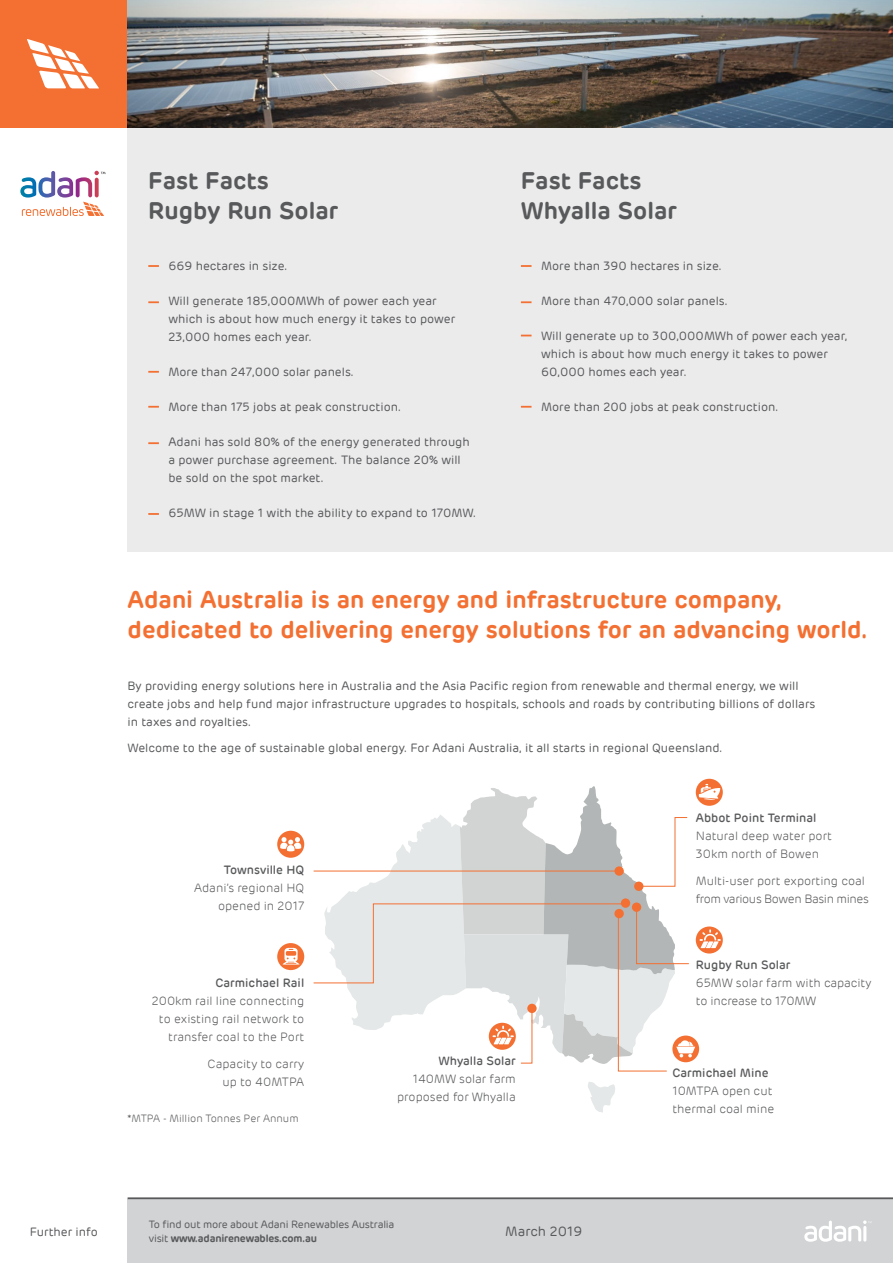
<style>
.page{position:relative;width:893px;height:1263px;background:#fff}
.page>*{position:absolute;margin:0;border:0;box-sizing:border-box;transform-origin:0 0}
.t1{font:600 24px/30px "Adani";color:#f37032}
.t2{font:600 24px/30px "Adani";color:#58595b}
.t3{font:13.5px "Adani";color:#58595b}
.t4{font:12px/18px "Adani";color:#58595b}
.t5{font:300 12px/18px "Adani";color:#58595b;text-align:right}
.t6{font:500 12px "Adani";color:#58595b}
.t7{font:300 12px/18px "Adani";letter-spacing:-.02em;color:#58595b}
.t8{font:10.5px/13.4px "Adani";letter-spacing:-.02em;color:#58595b}
.t9{font:300 10.5px "Adani";color:#58595b}
.s1{font-weight:600}
</style>
<div class="page">
<div style="left:128px;top:1199px;width:765px;height:64px;background:#d1d3d4"></div>
<hr style="left:128px;top:1197px;width:765px;height:2px;background:#58595b">
<svg style="left:588px;top:1082px;width:27px;height:31px"></svg>
<div style="left:696px;top:779px;width:27px;height:27px;background:#f37032;border-radius:50%"></div>
<svg style="left:696px;top:926px;width:27px;height:27px"></svg>
<svg style="left:313px;top:784px;width:408px;height:288px"></svg>
<div style="left:277px;top:831px;width:27px;height:27px;background:#f37032;border-radius:50%"></div>
<svg style="left:280px;top:837px;width:21px;height:14px"></svg>
<svg style="left:277px;top:943px;width:27px;height:27px"></svg>
<svg style="left:283px;top:948px;width:16px;height:16px"></svg>
<div style="left:0;top:0;width:128px;height:128px;background:#f37032"></div>
<div style="left:128px;top:128px;width:765px;height:424px;background:#ebebec"></div>
<svg style="left:27px;top:39px;width:72px;height:49px"></svg>
<svg style="left:20px;top:171px;width:85px;height:45px"></svg>
<img style="left:128px;top:0;width:765px;height:128px">
<svg style="left:148px;top:265px;width:11px;height:2px"></svg>
<svg style="left:521px;top:265px;width:10px;height:2px"></svg>
<svg style="left:148px;top:301px;width:11px;height:2px"></svg>
<svg style="left:521px;top:301px;width:10px;height:2px"></svg>
<svg style="left:148px;top:371px;width:11px;height:2px"></svg>
<svg style="left:148px;top:406px;width:11px;height:2px"></svg>
<svg style="left:521px;top:406px;width:10px;height:2px"></svg>
<svg style="left:148px;top:442px;width:11px;height:2px"></svg>
<svg style="left:148px;top:513px;width:11px;height:2px"></svg>
<svg style="left:804px;top:1220px;width:68px;height:22px"></svg>
<h1 class="t2" style="left:148px;top:165px;width:192px">Fast Facts<br>Rugby Run Solar</h1>
<h1 class="t2" style="left:521px;top:165px;width:158px">Fast Facts<br>Whyalla Solar</h1>
<p class="t4" style="left:168px;top:257px;width:121px">669 hectares in size.</p>
<p class="t4" style="left:168px;top:292px;width:288px">Will generate 185,000MWh of power each year which is about how much energy it takes to power<br>23,000 homes each year.</p>
<p class="t4" style="left:168px;top:363px;width:187px">More than 247,000 solar panels.</p>
<p class="t4" style="left:168px;top:398px;width:234px">More than 175 jobs at peak construction.</p>
<p class="t4" style="left:168px;top:433px;width:303px">Adani has sold 80% of the energy generated through a power purchase agreement. The balance 20% will be sold on the spot market.</p>
<p class="t4" style="left:168px;top:504px;width:309px">65MW in stage 1 with the ability to expand to 170MW.</p>
<p class="t4" style="left:541px;top:257px;width:182px">More than 390 hectares in size.</p>
<p class="t4" style="left:541px;top:292px;width:188px">More than 470,000 solar panels.</p>
<p class="t4" style="left:541px;top:327px;width:308px">Will generate up to 300,000MWh of power each year, which is about how much energy it takes to power<br>60,000 homes each year.</p>
<p class="t4" style="left:541px;top:398px;width:239px">More than 200 jobs at peak construction.</p>
<h1 class="t1" style="left:128px;top:584px;width:742px">Adani Australia is an energy and infrastructure company, dedicated to delivering energy solutions for an advancing world.</h1>
<p class="t4" style="left:128px;top:676px;width:689px">By providing energy solutions here in Australia and the Asia Pacific region from renewable and thermal energy, we will create jobs and help fund major infrastructure upgrades to hospitals, schools and roads by contributing billions of dollars in taxes and royalties.</p>
<p class="t4" style="left:128px;top:739px;width:597px">Welcome to the age of sustainable global energy. For Adani Australia, it all starts in regional Queensland.</p>
<p class="t6" style="left:224px;top:863px;width:82px">Townsville HQ</p>
<p class="t5" style="left:194px;top:879px;width:112px">Adani’s regional HQ opened in 2017</p>
<p class="t6" style="left:215px;top:976px;width:90px">Carmichael Rail</p>
<p class="t5" style="left:152px;top:992px;width:154px">200km rail line connecting to existing rail network to transfer coal to the Port</p>
<p class="t5" style="left:208px;top:1055px;width:98px">Capacity to carry up to 40MTPA</p>
<p class="t9" style="left:128px;top:1112px;width:173px">*MTPA - Million Tonnes Per Annum</p>
<p class="t6" style="left:438px;top:1054px;width:79px">Whyalla Solar</p>
<p class="t5" style="left:397px;top:1070px;width:120px">140MW solar farm proposed for Whyalla</p>
<p class="t6" style="left:696px;top:810px;width:122px">Abbot Point Terminal</p>
<p class="t5" style="left:696px;top:827px;width:138px;text-align:left">Natural deep water port<br>30km north of Bowen</p>
<p class="t7" style="left:696px;top:872px;width:175px">Multi-user port exporting coal from various Bowen Basin mines</p>
<p class="t6" style="left:696px;top:958px;width:96px">Rugby Run Solar</p>
<p class="t5" style="left:696px;top:974px;width:177px;text-align:left">65MW solar farm with capacity to increase to 170MW</p>
<p class="t6" style="left:672px;top:1065px;width:98px">Carmichael Mine</p>
<p class="t5" style="left:672px;top:1082px;width:103px;text-align:left">10MTPA open cut thermal coal mine</p>
<p class="t4" style="left:30px;top:1222px;width:70px">Further info</p>
<p class="t8" style="left:149px;top:1218px;width:247px">To find out more about Adani Renewables Australia visit <span class="s1">www.adanirenewables.com.au</span></p>
<p class="t3" style="left:505px;top:1223px;width:79px">March 2019</p>
</div>
